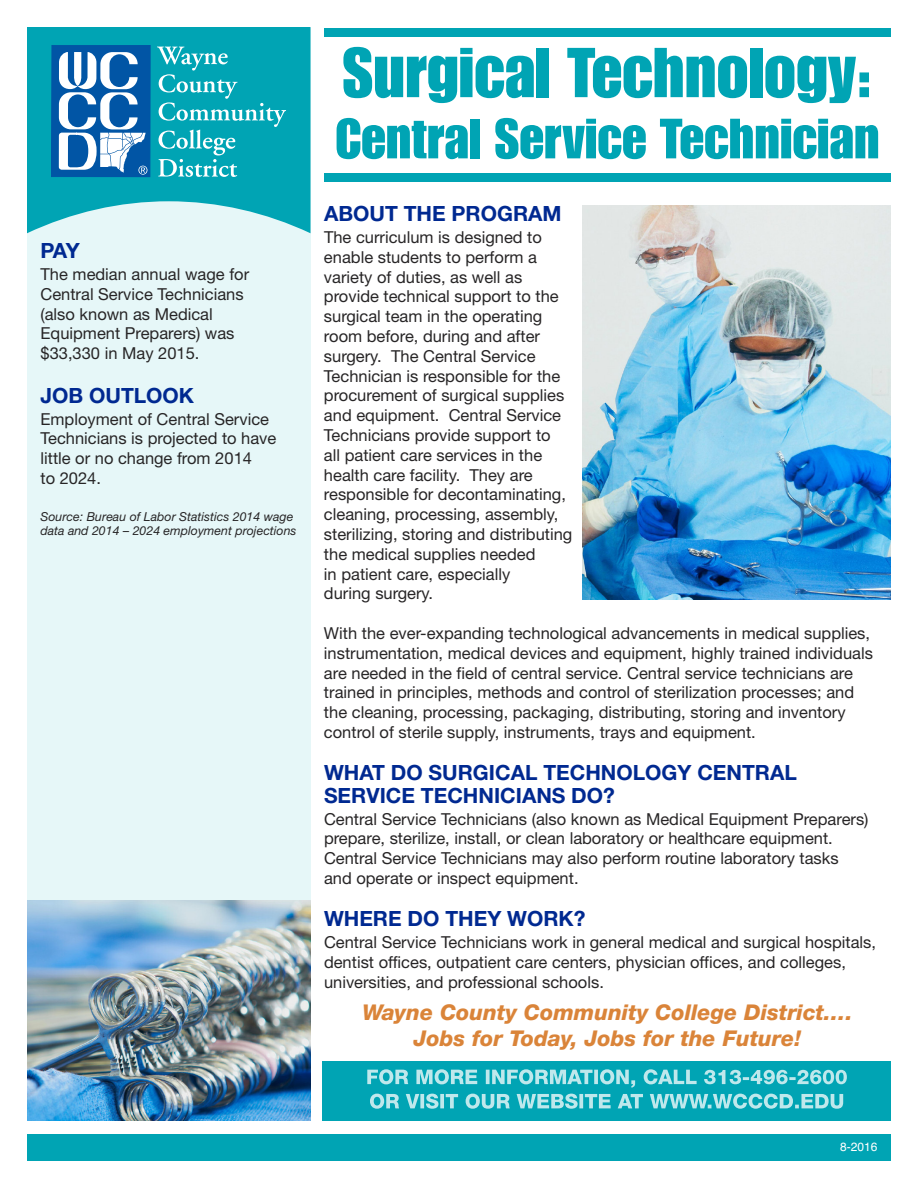
<style>
.page{position:relative;width:918px;height:1188px;background:#fff}
.page>*{position:absolute;margin:0;border:0;box-sizing:border-box;transform-origin:0 0}
.t1{font:69px "Impact";color:#00a4b4}
.t2{font:55.5px "Impact";color:#00a4b4}
.t3{font:italic 800 21.75px/26.1px "Helvetica Neue";color:#da8439;text-align:center}
.t4{font:700 21px/22.5px "Helvetica Neue";color:#002991}
.t5{font:16.5px/19.8px "Helvetica Neue";color:#272526}
.t6{font:italic 12.3px/14.9px "Helvetica Neue";color:#272526}
.t7{font:12px "Helvetica";color:#fff}
</style>
<div class="page">
<div style="left:27px;top:28px;width:283px;height:1092px;background:#e6f7f8"></div>
<svg style="left:27px;top:27px;width:283px;height:206px;fill:#00a4b4"></svg>
<div style="left:27px;top:1134px;width:864px;height:27px;background:#00a4b4"></div>
<div style="left:323px;top:1061px;width:568px;height:59px;background:#00a4b4"></div>
<svg style="left:367px;top:1069px;width:317px;height:19px"></svg>
<svg style="left:370px;top:1094px;width:319px;height:15px"></svg>
<img style="left:27px;top:900px;width:283px;height:221px">
<div style="left:51px;top:45px;width:99px;height:132px;background:#0155a5"></div>
<div style="left:51px;top:45px;width:100px;height:133px;border:1px solid #0155a5"></div>
<svg style="left:157px;top:47px;width:129px;height:130px"></svg>
<svg style="left:59px;top:52px;width:88px;height:123px"></svg>
<img style="left:583px;top:206px;width:308px;height:393px">
<div style="left:324px;top:173px;width:567px;height:8px;background:#00a4b4"></div>
<div style="left:324px;top:28px;width:567px;height:9px;background:#00a4b4"></div>
<p class="t4" style="left:40px;top:241px;width:41px">PAY</p>
<p class="t5" style="left:40px;top:266px;width:210px">The median annual wage for<br>Central Service Technicians (also known as Medical<br>Equipment Preparers) was $33,330 in May 2015.</p>
<p class="t4" style="left:40px;top:386px;width:155px">JOB OUTLOOK</p>
<p class="t5" style="left:40px;top:410px;width:237px">Employment of Central Service<br>Technicians is projected to have little or no change from 2014<br>to 2024.</p>
<p class="t6" style="left:40px;top:510px;width:258px">Source: Bureau of Labor Statistics 2014 wage data and 2014 – 2024 employment projections</p>
<h1 class="t1" style="left:342px;top:48px;width:532px">Surgical Technology:</h1>
<h2 class="t2" style="left:335px;top:119px;width:546px">Central Service Technician</h2>
<p class="t4" style="left:324px;top:204px;width:239px">ABOUT THE PROGRAM</p>
<p class="t5" style="left:324px;top:229px;width:250px">The curriculum is designed to enable students to perform a variety of duties, as well as provide technical support to the surgical team in the operating room before, during and after surgery. The Central Service<br>Technician is responsible for the procurement of surgical supplies and equipment. Central Service<br>Technicians provide support to<br>all patient care services in the health care facility. They are responsible for decontaminating, cleaning, processing, assembly, sterilizing, storing and distributing the medical supplies needed<br>in patient care, especially<br>during surgery.</p>
<p class="t5" style="left:324px;top:625px;width:550px">With the ever-expanding technological advancements in medical supplies, instrumentation, medical devices and equipment, highly trained individuals are needed in the field of central service. Central service technicians are trained in principles, methods and control of sterilization processes; and the cleaning, processing, packaging, distributing, storing and inventory control of sterile supply, instruments, trays and equipment.</p>
<p class="t4" style="left:324px;top:763px;width:474px">WHAT DO SURGICAL TECHNOLOGY CENTRAL<br>SERVICE TECHNICIANS DO?</p>
<p class="t5" style="left:324px;top:811px;width:546px">Central Service Technicians (also known as Medical Equipment Preparers) prepare, sterilize, install, or clean laboratory or healthcare equipment.<br>Central Service Technicians may also perform routine laboratory tasks and operate or inspect equipment.</p>
<p class="t4" style="left:324px;top:910px;width:263px">WHERE DO THEY WORK?</p>
<p class="t5" style="left:324px;top:934px;width:554px">Central Service Technicians work in general medical and surgical hospitals, dentist offices, outpatient care centers, physician offices, and colleges, universities, and professional schools.</p>
<h3 class="t3" style="left:362px;top:1001px;width:492px">Wayne County Community College District….<br>Jobs for Today, Jobs for the Future!</h3>
<p class="t7" style="left:840px;top:1140px;width:39px">8-2016</p>
</div>
